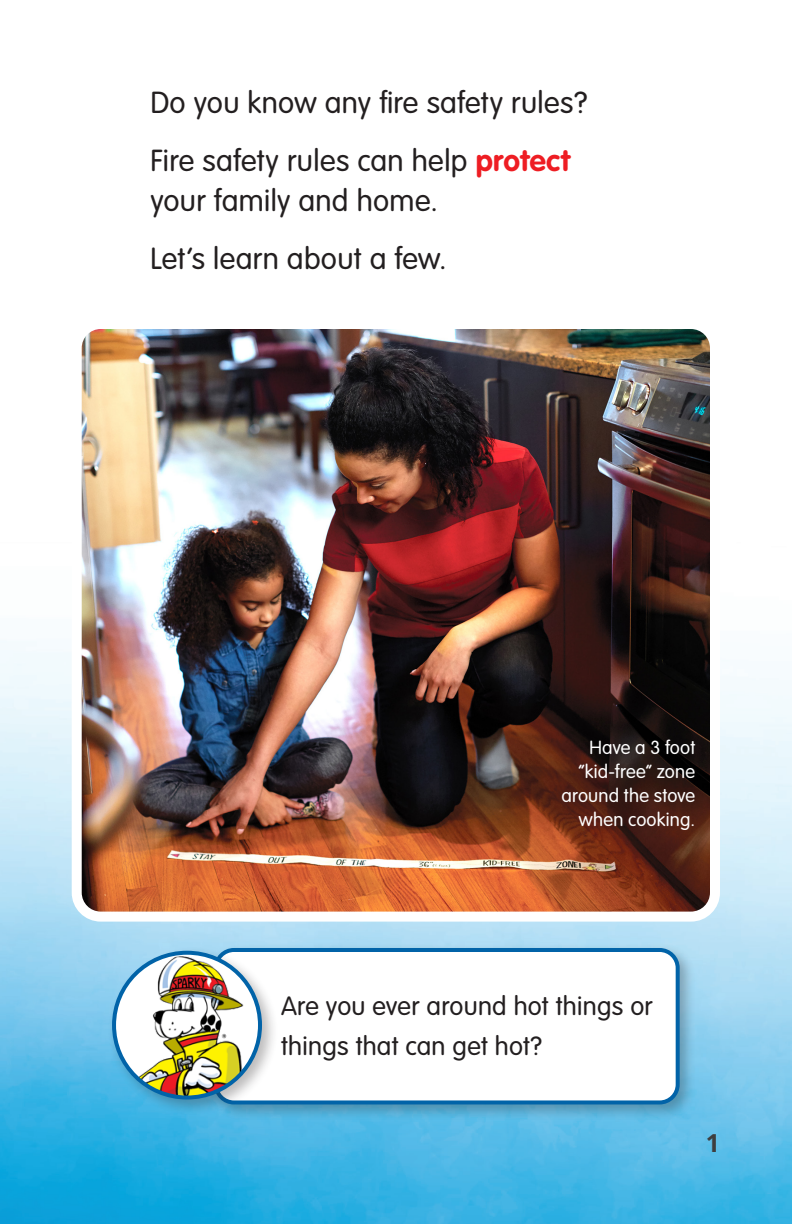
<style>
.page{position:relative;width:792px;height:1224px;background:#fff}
.page>*{position:absolute;margin:0;border:0;box-sizing:border-box;transform-origin:0 0}
.Reader_sentence{font:300 30px/40px "VAG Rounded";letter-spacing:.01em;color:#231f20}
.Reader_sentence-2{font:300 26px/40px "VAG Rounded";letter-spacing:.01em;color:#231f20}
.t1{font:700 24.8px "Open Sans";color:#3e3e3f}
.Reader_sentence-3{font:300 18.8px/23.8px "VAG Rounded";letter-spacing:.015em;color:#fff;text-align:right}
.s1{font-weight:700;color:#ee1d23}
</style>
<div class="page">
<img style="left:0;top:640px;width:792px;height:584px">
<img style="left:77px;top:330px;width:638px;height:587px">
<div style="left:72px;top:319px;width:648px;height:603px;border:10px solid #fff;border-radius:24px"></div>
<div style="left:209px;top:943px;width:487px;height:179px;background:#231f20;opacity:.3"></div>
<div style="left:216px;top:950px;width:462px;height:152px;background:#fff;border-radius:18px"></div>
<div style="left:214px;top:948px;width:466px;height:156px;border:4px solid #0163a8;border-radius:18px"></div>
<div style="left:107px;top:946px;width:171px;height:170px;background:#231f20;opacity:.3"></div>
<img style="left:114px;top:956px;width:146px;height:142px">
<div style="left:112px;top:951px;width:150px;height:149px;border:4px solid #0163a8;border-radius:50%"></div>
<p class="Reader_sentence" style="left:150px;top:83px;width:439px">Do you know any fire safety rules?</p>
<p class="Reader_sentence" style="left:150px;top:141px;width:421px">Fire safety rules can help <span class="s1">protect </span>your family and home.</p>
<p class="Reader_sentence" style="left:150px;top:239px;width:298px">Let’s learn about a few.</p>
<p class="Reader_sentence-3" style="left:562px;top:737px;width:135px">Have a 3 foot “kid-free” zone around the stove when cooking.</p>
<p class="Reader_sentence-2" style="left:281px;top:987px;width:373px">Are you ever around hot things or things that can get hot?</p>
<p class="t1" style="left:706px;top:1125px;width:16px">1</p>
</div>
